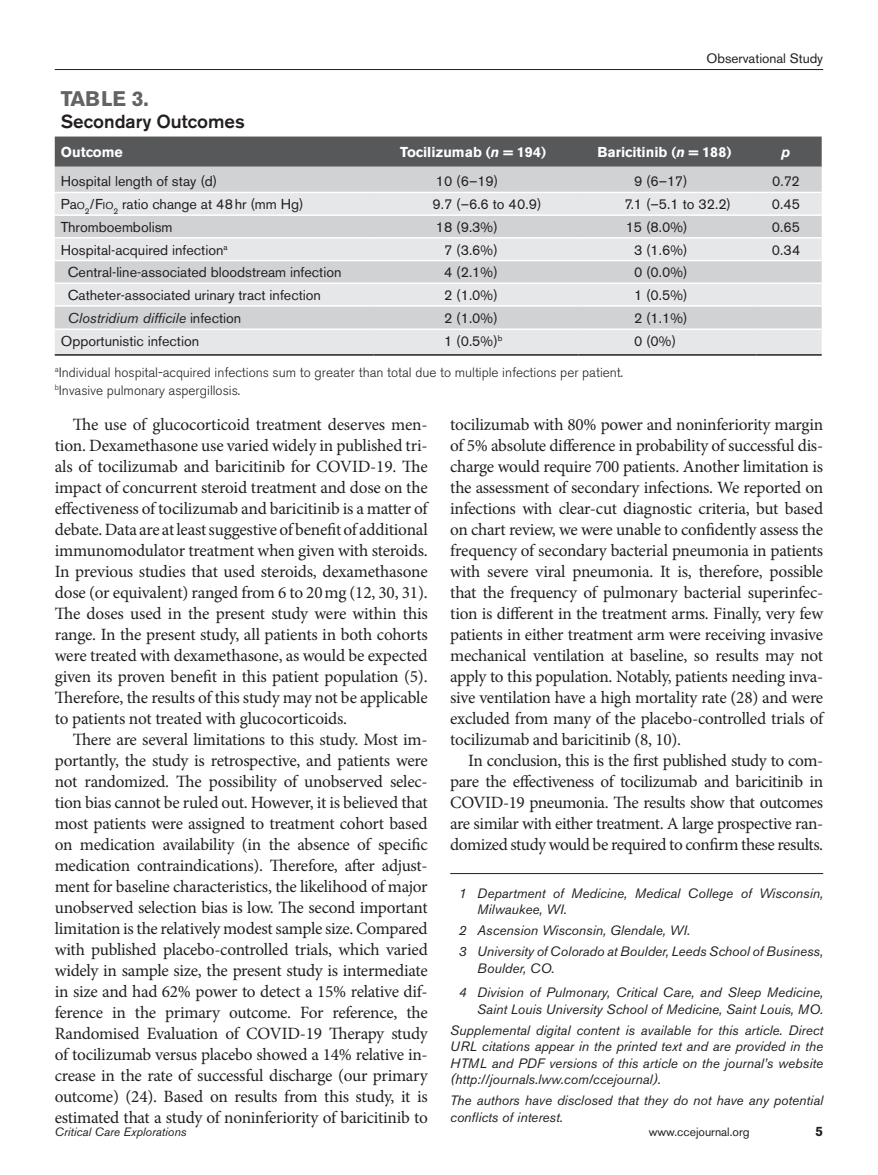
<style>
.page{position:relative;width:878px;height:1175px;background:#fff}
.page>*{position:absolute;margin:0;border:0;box-sizing:border-box;transform-origin:0 0}
.t1{font:700 21px "Akzidenz Grotesk BE";color:#636366}
.t2{font:500 18.75px "Akzidenz Grotesk BE";color:#231f20}
.t3{font:17.25px/21px "Minion Pro";letter-spacing:-.015em;color:#231f20;text-align:justify}
.t4{font:14.25px "Akzidenz Grotesk BE";color:#231f20}
.t5{font:700 14.25px "Akzidenz Grotesk BE";color:#fff}
.t6{font:italic 14.25px "Akzidenz Grotesk BE";color:#231f20}
.t7{font:italic 700 14.25px "Akzidenz Grotesk BE";color:#fff}
.t8{font:italic 13.5px/16.5px "Akzidenz Grotesk BE";color:#231f20}
.t9{font:300 13.5px/18px "Akzidenz Grotesk BE";color:#231f20}
.t10{font:13.5px "Akzidenz Grotesk BE";color:#231f20}
.t11{font:700 13.5px "Akzidenz Grotesk BE";color:#231f20}
.t12{font:italic 12px "Akzidenz Grotesk BE";color:#231f20}
.t13{font:12px "Akzidenz Grotesk BE";color:#231f20}
.s1{font-style:italic}
.s2{font-size:10.05px}
.s3{font-style:normal}
</style>
<div class="page">
<hr style="left:55px;top:69px;width:768px;height:1px;background:#231f20">
<hr style="left:450px;top:873px;width:373px;height:1px;background:#231f20">
<div style="left:55px;top:136px;width:766px;height:31px;background:#57585a"></div>
<div style="left:55px;top:167px;width:766px;height:25px;background:#d1d2d4"></div>
<svg style="left:55px;top:193px;width:766px;height:161px;background:#dddee0"></svg>
<hr style="left:55px;top:214px;width:319px;height:2px;background:#fff">
<hr style="left:374px;top:214px;width:204px;height:2px;background:#fff">
<hr style="left:578px;top:214px;width:178px;height:2px;background:#fff">
<hr style="left:756px;top:214px;width:65px;height:2px;background:#fff">
<hr style="left:55px;top:237px;width:319px;height:1px;background:#fff">
<hr style="left:374px;top:237px;width:204px;height:1px;background:#fff">
<hr style="left:578px;top:237px;width:178px;height:1px;background:#fff">
<hr style="left:756px;top:237px;width:65px;height:1px;background:#fff">
<hr style="left:55px;top:260px;width:319px;height:1px;background:#fff">
<hr style="left:374px;top:260px;width:204px;height:1px;background:#fff">
<hr style="left:578px;top:260px;width:178px;height:1px;background:#fff">
<hr style="left:756px;top:260px;width:65px;height:1px;background:#fff">
<hr style="left:55px;top:282px;width:319px;height:2px;background:#fff">
<hr style="left:374px;top:282px;width:204px;height:2px;background:#fff">
<hr style="left:578px;top:282px;width:178px;height:2px;background:#fff">
<hr style="left:756px;top:282px;width:65px;height:2px;background:#fff">
<hr style="left:55px;top:305px;width:319px;height:2px;background:#fff">
<hr style="left:374px;top:305px;width:204px;height:2px;background:#fff">
<hr style="left:578px;top:305px;width:178px;height:2px;background:#fff">
<hr style="left:756px;top:305px;width:65px;height:2px;background:#fff">
<hr style="left:55px;top:328px;width:319px;height:2px;background:#fff">
<hr style="left:374px;top:328px;width:204px;height:2px;background:#fff">
<hr style="left:578px;top:328px;width:178px;height:2px;background:#fff">
<hr style="left:756px;top:328px;width:65px;height:2px;background:#fff">
<hr style="left:55px;top:354px;width:319px;height:2px;background:#231f20">
<hr style="left:374px;top:354px;width:204px;height:2px;background:#231f20">
<hr style="left:578px;top:354px;width:178px;height:2px;background:#231f20">
<hr style="left:756px;top:354px;width:65px;height:2px;background:#231f20">
<p class="t10" style="left:706px;top:50px;width:118px">Observational Study</p>
<p class="t1" style="left:61px;top:86px;width:89px">TABLE 3.</p>
<p class="t2" style="left:61px;top:110px;width:185px">Secondary Outcomes</p>
<p class="t5" style="left:61px;top:144px;width:64px">Outcome</p>
<p class="t5" style="left:400px;top:144px;width:147px">Tocilizumab (<span class="s1">n</span> = 194)</p>
<p class="t5" style="left:597px;top:144px;width:136px">Baricitinib (<span class="s1">n</span> = 188)</p>
<p class="t7" style="left:781px;top:143px;width:10px">p</p>
<p class="t4" style="left:61px;top:173px;width:158px">Hospital length of stay (d)</p>
<p class="t4" style="left:436px;top:173px;width:64px">10 (6–19)</p>
<p class="t4" style="left:634px;top:173px;width:55px">9 (6–17)</p>
<p class="t4" style="left:772px;top:173px;width:29px">0.72</p>
<p class="t4" style="left:61px;top:196px;width:244px">Pa<span class="s2">o</span><sub>2</sub>/F<span class="s2">io</span><sub>2</sub> ratio change at 48hr (mm Hg)</p>
<p class="t4" style="left:432px;top:196px;width:110px">9.7 (–6.6 to 40.9)</p>
<p class="t4" style="left:624px;top:196px;width:108px">7.1 (–5.1 to 32.2)</p>
<p class="t4" style="left:772px;top:196px;width:30px">0.45</p>
<p class="t4" style="left:61px;top:218px;width:113px">Thromboembolism</p>
<p class="t4" style="left:436px;top:218px;width:64px">18 (9.3%)</p>
<p class="t4" style="left:625px;top:218px;width:64px">15 (8.0%)</p>
<p class="t4" style="left:772px;top:218px;width:30px">0.65</p>
<p class="t4" style="left:61px;top:241px;width:168px">Hospital-acquired infection<sup>a</sup></p>
<p class="t4" style="left:444px;top:241px;width:55px">7 (3.6%)</p>
<p class="t4" style="left:634px;top:241px;width:55px">3 (1.6%)</p>
<p class="t4" style="left:771px;top:241px;width:30px">0.34</p>
<p class="t4" style="left:68px;top:264px;width:275px">Central-line-associated bloodstream infection</p>
<p class="t4" style="left:444px;top:264px;width:55px">4 (2.1%)</p>
<p class="t4" style="left:634px;top:264px;width:55px">0 (0.0%)</p>
<p class="t4" style="left:68px;top:286px;width:255px">Catheter-associated urinary tract infection</p>
<p class="t4" style="left:444px;top:286px;width:55px">2 (1.0%)</p>
<p class="t4" style="left:634px;top:286px;width:55px">1 (0.5%)</p>
<p class="t6" style="left:68px;top:310px;width:175px">Clostridium difficile <span class="s3">infection</span></p>
<p class="t4" style="left:444px;top:309px;width:55px">2 (1.0%)</p>
<p class="t4" style="left:634px;top:309px;width:55px">2 (1.1%)</p>
<p class="t4" style="left:61px;top:332px;width:140px">Opportunistic infection</p>
<p class="t4" style="left:444px;top:332px;width:60px">1 (0.5%)<sup>b</sup></p>
<p class="t4" style="left:634px;top:332px;width:44px">0 (0%)</p>
<p class="t9" style="left:55px;top:363px;width:569px"><sup>a</sup>Individual hospital-acquired infections sum to greater than total due to multiple infections per patient. <sup>b</sup>Invasive pulmonary aspergillosis.</p>
<p class="t3" style="left:55px;top:414px;width:374px;text-indent:18px">The use of glucocorticoid treatment deserves men&shy;tion. Dexamethasone use varied widely in published tri&shy;als of tocilizumab and baricitinib for COVID-19. The impact of concurrent steroid treatment and dose on the effectiveness of tocilizumab and baricitinib is a matter of debate. Data are at least suggestive of benefit of additional immunomodulator treatment when given with steroids.<br>In previous studies that used steroids, dexamethasone dose (or equivalent) ranged from 6 to 20mg (12, 30, 31).<br>The doses used in the present study were within this range. In the present study, all patients in both cohorts were treated with dexamethasone, as would be expected given its proven benefit in this patient population (5).<br>Therefore, the results of this study may not be applicable to patients not treated with glucocorticoids.</p>
<p class="t3" style="left:55px;top:729px;width:374px;text-indent:18px">There are several limitations to this study. Most im&shy;portantly, the study is retrospective, and patients were not randomized. The possibility of unobserved selec&shy;tion bias cannot be ruled out. However, it is believed that most patients were assigned to treatment cohort based on medication availability (in the absence of specific medication contraindications). Therefore, after adjust&shy;ment for baseline characteristics, the likelihood of major unobserved selection bias is low. The second important limitation is the relatively modest sample size. Compared with published placebo-controlled trials, which varied widely in sample size, the present study is intermediate in size and had 62% power to detect a 15% relative dif&shy;ference in the primary outcome. For reference, the Randomised Evaluation of COVID-19 Therapy study of tocilizumab versus placebo showed a 14% relative in&shy;crease in the rate of successful discharge (our primary outcome) (24). Based on results from this study, it is estimated that a study of noninferiority of baricitinib to</p>
<p class="t3" style="left:450px;top:414px;width:374px">tocilizumab with 80% power and noninferiority margin of 5% absolute difference in probability of successful dis&shy;charge would require 700 patients. Another limitation is the assessment of secondary infections. We reported on infections with clear-cut diagnostic criteria, but based on chart review, we were unable to confidently assess the frequency of secondary bacterial pneumonia in patients with severe viral pneumonia. It is, therefore, possible that the frequency of pulmonary bacterial superinfec&shy;tion is different in the treatment arms. Finally, very few patients in either treatment arm were receiving invasive mechanical ventilation at baseline, so results may not apply to this population. Notably, patients needing inva&shy;sive ventilation have a high mortality rate (28) and were excluded from many of the placebo-controlled trials of tocilizumab and baricitinib (8, 10).</p>
<p class="t3" style="left:450px;top:750px;width:374px;text-indent:18px">In conclusion, this is the first published study to com&shy;pare the effectiveness of tocilizumab and baricitinib in COVID-19 pneumonia. The results show that outcomes are similar with either treatment. A large prospective ran&shy;domized study would be required to confirm these results.</p>
<p class="t8" style="left:477px;top:885px;width:347px;text-indent:-18px">1 Department of Medicine, Medical College of Wisconsin,<br>Milwaukee, WI.</p>
<p class="t8" style="left:459px;top:920px;width:366px;line-height:21px">2 Ascension Wisconsin, Glendale, WI.<br>3 University of Colorado at Boulder, Leeds School of Business,</p>
<p class="t8" style="left:459px;top:956px;width:366px;line-height:24px;text-indent:18px">Boulder, CO.<br>4 Division of Pulmonary, Critical Care, and Sleep Medicine,</p>
<p class="t8" style="left:450px;top:998px;width:374px;line-height:21px;text-align:right">Saint Louis University School of Medicine, Saint Louis, MO.<br>Supplemental digital content is available for this article. Direct</p>
<p class="t8" style="left:450px;top:1038px;width:374px;text-align:justify">URL citations appear in the printed text and are provided in the HTML and PDF versions of this article on the journal’s website (http://journals.lww.com/ccejournal).</p>
<p class="t8" style="left:450px;top:1092px;width:374px">The authors have disclosed that they do not have any potential conflicts of interest.</p>
<p class="t12" style="left:55px;top:1125px;width:133px">Critical Care Explorations</p>
<p class="t13" style="left:648px;top:1125px;width:102px">www.ccejournal.org</p>
<p class="t11" style="left:815px;top:1123px;width:9px">5</p>
</div>
